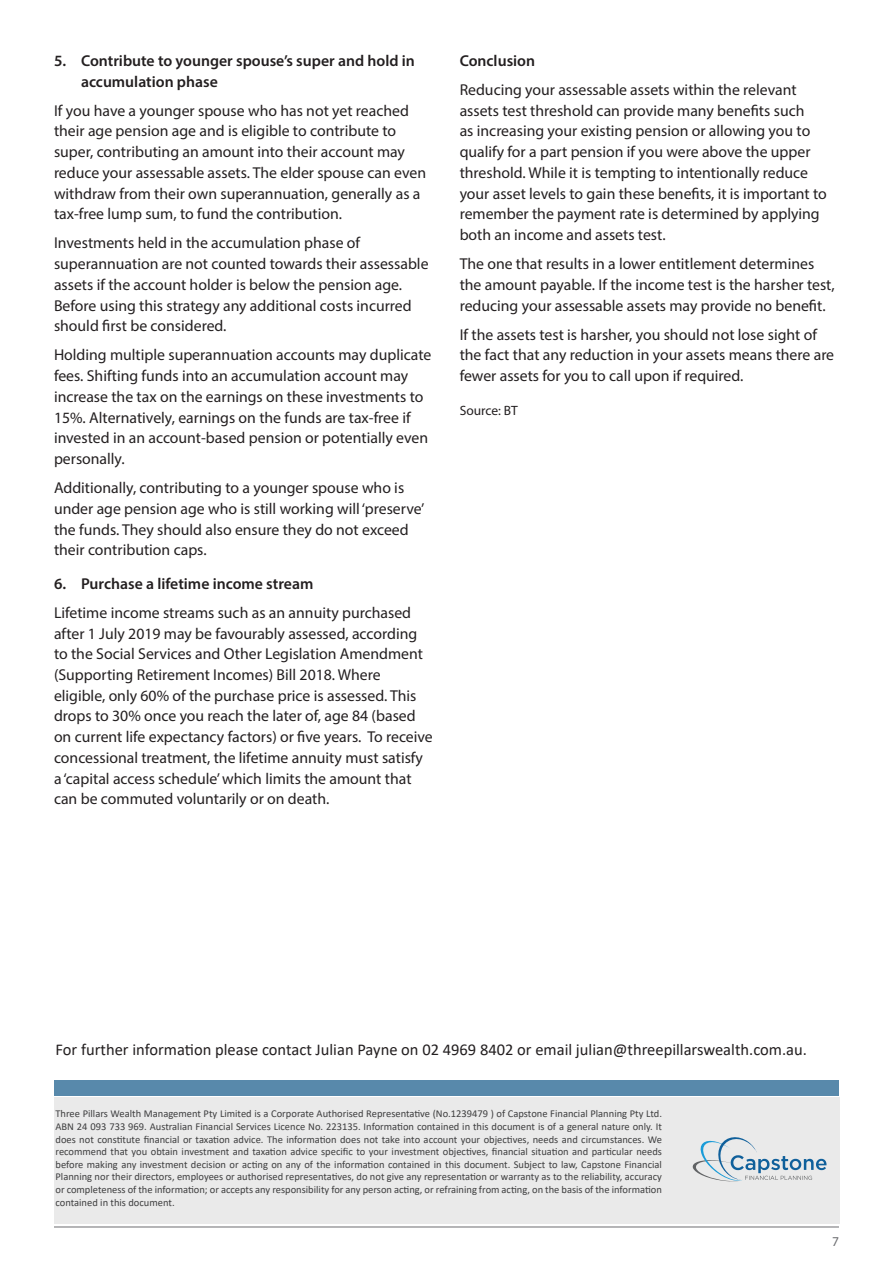
<style>
.page{position:relative;width:893px;height:1263px;background:#fff}
.page>*{position:absolute;margin:0;border:0;box-sizing:border-box;transform-origin:0 0}
.t1{font:16.5px "Calibri";color:#231f20}
.Inf_inv_main_para_ju{font:15.75px/20.7px "Myriad Pro";color:#231f20}
.Inf_inv_main_para_ju-2{font:600 15.75px/20.7px "Myriad Pro";color:#231f20}
.Inf_inv_main_para_ju-3{font:13.5px "Myriad Pro";letter-spacing:-.005em;color:#231f20}
.t2{font:13.5px "Myriad Pro";color:#6c6d70}
.t3{font:10.5px/12.6px "Calibri";color:#3e3e3f;text-align:justify}
</style>
<div class="page">
<hr style="left:54px;top:1227px;width:785px;height:1px;background:#6c6d70">
<div style="left:54px;top:1097px;width:786px;height:127px;background:#eaeaea"></div>
<svg style="left:692px;top:1137px;width:134px;height:44px"></svg>
<div style="left:54px;top:1080px;width:785px;height:16px;background:#5889ab"></div>
<p class="Inf_inv_main_para_ju-2" style="left:81px;top:50px;width:335px;text-indent:-27px">5. Contribute to younger spouse’s super and hold in accumulation phase</p>
<p class="Inf_inv_main_para_ju" style="left:54px;top:100px;width:374px">If you have a younger spouse who has not yet reached their age pension age and is eligible to contribute to super, contributing an amount into their account may reduce your assessable assets. The elder spouse can even withdraw from their own superannuation, generally as a tax-free lump sum, to fund the contribution.</p>
<p class="Inf_inv_main_para_ju" style="left:54px;top:233px;width:376px">Investments held in the accumulation phase of superannuation are not counted towards their assessable assets if the account holder is below the pension age.<br>Before using this strategy any additional costs incurred should first be considered.</p>
<p class="Inf_inv_main_para_ju" style="left:54px;top:345px;width:379px">Holding multiple superannuation accounts may duplicate fees. Shifting funds into an accumulation account may increase the tax on the earnings on these investments to 15%. Alternatively, earnings on the funds are tax-free if invested in an account-based pension or potentially even personally.</p>
<p class="Inf_inv_main_para_ju" style="left:54px;top:477px;width:372px">Additionally, contributing to a younger spouse who is under age pension age who is still working will ‘preserve’ the funds. They should also ensure they do not exceed their contribution caps.</p>
<p class="Inf_inv_main_para_ju-2" style="left:54px;top:573px;width:261px">6. Purchase a lifetime income stream</p>
<p class="Inf_inv_main_para_ju" style="left:54px;top:602px;width:380px">Lifetime income streams such as an annuity purchased after 1 July 2019 may be favourably assessed, according to the Social Services and Other Legislation Amendment (Supporting Retirement Incomes) Bill 2018. Where eligible, only 60% of the purchase price is assessed. This drops to 30% once you reach the later of, age 84 (based on current life expectancy factors) or five years. To receive concessional treatment, the lifetime annuity must satisfy a ‘capital access schedule’ which limits the amount that can be commuted voluntarily or on death.</p>
<p class="Inf_inv_main_para_ju-2" style="left:460px;top:50px;width:77px">Conclusion</p>
<p class="Inf_inv_main_para_ju" style="left:460px;top:79px;width:369px">Reducing your assessable assets within the relevant assets test threshold can provide many benefits such<br>as increasing your existing pension or allowing you to qualify for a part pension if you were above the upper threshold. While it is tempting to intentionally reduce your asset levels to gain these benefits, it is important to remember the payment rate is determined by applying both an income and assets test.</p>
<p class="Inf_inv_main_para_ju" style="left:460px;top:253px;width:377px">The one that results in a lower entitlement determines the amount payable. If the income test is the harsher test, reducing your assessable assets may provide no benefit.</p>
<p class="Inf_inv_main_para_ju" style="left:460px;top:324px;width:376px">If the assets test is harsher, you should not lose sight of the fact that any reduction in your assets means there are fewer assets for you to call upon if required.</p>
<p class="Inf_inv_main_para_ju-3" style="left:460px;top:402px;width:60px">Source: BT</p>
<p class="t1" style="left:56px;top:1038px;width:753px">For further information please contact Julian Payne on 02 4969 8402 or email julian@threepillarswealth.com.au.</p>
<p class="t3" style="left:55px;top:1107px;width:608px">Three Pillars Wealth Management Pty Limited is a Corporate Authorised Representative (No.1239479 ) of Capstone Financial Planning Pty Ltd.<br>ABN 24 093 733 969. Australian Financial Services Licence No. 223135. Information contained in this document is of a general nature only. It does not constitute financial or taxation advice. The information does not take into account your objectives, needs and circumstances. We recommend that you obtain investment and taxation advice specific to your investment objectives, financial situation and particular needs before making any investment decision or acting on any of the information contained in this document. Subject to law, Capstone Financial Planning nor their directors, employees or authorised representatives, do not give any representation or warranty as to the reliability, accuracy or completeness of the information; or accepts any responsibility for any person acting, or refraining from acting, on the basis of the information contained in this document.</p>
<p class="t2" style="left:832px;top:1233px;width:8px">7</p>
</div>
